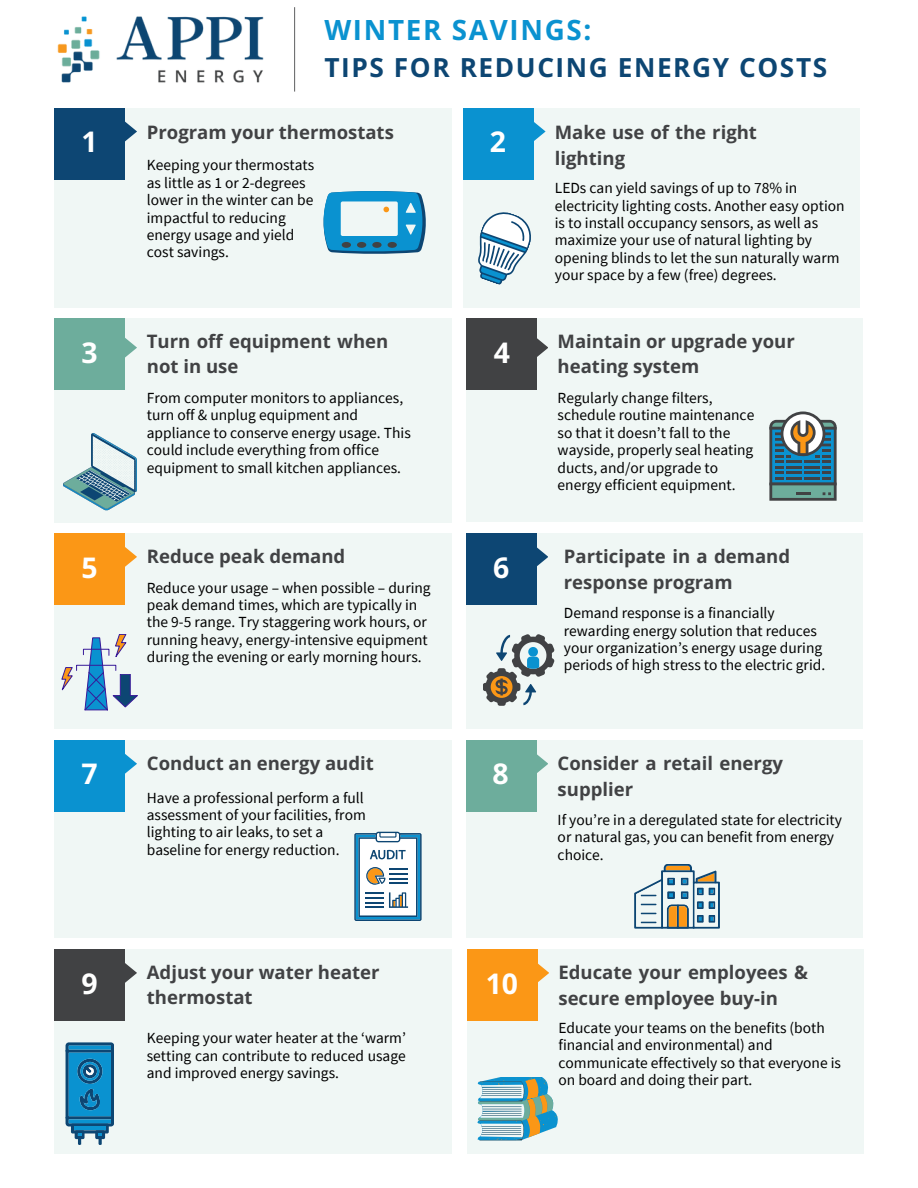
<style>
.page{position:relative;width:918px;height:1188px;background:#fff}
.page>*{position:absolute;margin:0;border:0;box-sizing:border-box;transform-origin:0 0}
.t1{font:700 28.35px "Open Sans";color:#fff}
.t2{font:700 27.75px "Open Sans";letter-spacing:.06em;color:#0a92d0}
.t3{font:700 26.25px "Open Sans";letter-spacing:.06em;color:#0d4673}
.t4{font:700 18.6px/25.5px "Open Sans";color:#414244}
.t5{font:15.45px/17.4px "Source Sans Pro";color:#000}
</style>
<div class="page">
<div style="left:54px;top:318px;width:400px;height:204px;background:#f0f7f5"></div>
<svg style="left:126px;top:338px;width:11px;height:19px"></svg>
<div style="left:54px;top:318px;width:72px;height:72px;background:#6dad9c"></div>
<div style="left:54px;top:533px;width:400px;height:196px;background:#f0f7f5"></div>
<svg style="left:126px;top:548px;width:11px;height:18px"></svg>
<div style="left:54px;top:533px;width:72px;height:72px;background:#fb9716"></div>
<div style="left:54px;top:740px;width:400px;height:200px;background:#f0f7f5"></div>
<svg style="left:126px;top:754px;width:11px;height:19px"></svg>
<div style="left:54px;top:740px;width:72px;height:72px;background:#0a92d0"></div>
<div style="left:54px;top:950px;width:400px;height:204px;background:#f0f7f5"></div>
<svg style="left:126px;top:964px;width:11px;height:18px"></svg>
<div style="left:54px;top:950px;width:72px;height:71px;background:#414244"></div>
<div style="left:466px;top:318px;width:399px;height:204px;background:#f0f7f5"></div>
<svg style="left:537px;top:338px;width:11px;height:19px"></svg>
<div style="left:466px;top:318px;width:71px;height:72px;background:#414244"></div>
<div style="left:466px;top:533px;width:399px;height:196px;background:#f0f7f5"></div>
<svg style="left:537px;top:547px;width:11px;height:19px"></svg>
<div style="left:466px;top:533px;width:71px;height:72px;background:#0d4673"></div>
<div style="left:466px;top:740px;width:399px;height:200px;background:#f0f7f5"></div>
<svg style="left:537px;top:754px;width:11px;height:19px"></svg>
<div style="left:466px;top:740px;width:71px;height:72px;background:#6dad9c"></div>
<div style="left:467px;top:950px;width:399px;height:204px;background:#f0f7f5"></div>
<svg style="left:538px;top:963px;width:11px;height:19px"></svg>
<div style="left:467px;top:950px;width:71px;height:71px;background:#fb9716"></div>
<div style="left:463px;top:108px;width:399px;height:200px;background:#f0f7f5"></div>
<svg style="left:534px;top:122px;width:12px;height:19px"></svg>
<div style="left:463px;top:108px;width:71px;height:72px;background:#0a92d0"></div>
<svg style="left:478px;top:212px;width:53px;height:73px"></svg>
<svg style="left:63px;top:433px;width:74px;height:78px"></svg>
<div style="left:54px;top:108px;width:400px;height:200px;background:#f0f7f5"></div>
<svg style="left:126px;top:122px;width:11px;height:19px"></svg>
<div style="left:54px;top:108px;width:72px;height:72px;background:#0d4673"></div>
<svg style="left:323px;top:191px;width:103px;height:63px"></svg>
<div style="left:76px;top:665px;width:40px;height:6px;border:1px solid #381999"></div>
<svg style="left:61px;top:667px;width:12px;height:24px"></svg>
<svg style="left:82px;top:634px;width:56px;height:77px"></svg>
<svg style="left:769px;top:412px;width:68px;height:89px"></svg>
<svg style="left:483px;top:634px;width:71px;height:72px"></svg>
<svg style="left:354px;top:832px;width:68px;height:89px"></svg>
<svg style="left:634px;top:864px;width:86px;height:65px"></svg>
<svg style="left:477px;top:1077px;width:81px;height:63px"></svg>
<img style="left:57px;top:16px;width:207px;height:67px">
<svg style="left:66px;top:1042px;width:48px;height:103px;background:#2984b4"></svg>
<hr style="left:294px;top:7px;width:1px;height:85px;background:#414244">
<p class="t2" style="left:324px;top:10px;width:269px">WINTER SAVINGS:</p>
<p class="t3" style="left:324px;top:49px;width:504px">TIPS FOR REDUCING ENERGY COSTS</p>
<p class="t1" style="left:81px;top:122px;width:18px">1</p>
<p class="t4" style="left:147px;top:119px;width:249px">Program your thermostats</p>
<p class="t5" style="left:147px;top:156px;width:169px">Keeping your thermostats as little as 1 or 2-degrees lower in the winter can be impactful to reducing energy usage and yield cost savings.</p>
<p class="t1" style="left:490px;top:122px;width:18px">2</p>
<p class="t4" style="left:555px;top:119px;width:204px">Make use of the right lighting</p>
<p class="t5" style="left:555px;top:179px;width:291px">LEDs can yield savings of up to 78% in electricity lighting costs. Another easy option is to install occupancy sensors, as well as maximize your use of natural lighting by opening blinds to let the sun naturally warm your space by a few (free) degrees.</p>
<p class="t1" style="left:81px;top:332px;width:18px">3</p>
<p class="t4" style="left:147px;top:328px;width:243px">Turn off equipment when not in use</p>
<p class="t1" style="left:494px;top:332px;width:18px">4</p>
<p class="t4" style="left:558px;top:328px;width:239px">Maintain or upgrade your heating system</p>
<p class="t5" style="left:147px;top:389px;width:265px">From computer monitors to appliances, turn off &amp; unplug equipment and appliance to conserve energy usage. This could include everything from office equipment to small kitchen appliances.</p>
<p class="t5" style="left:558px;top:389px;width:198px">Regularly change filters, schedule routine maintenance so that it doesn’t fall to the wayside, properly seal heating ducts, and/or upgrade to energy efficient equipment.</p>
<p class="t1" style="left:81px;top:547px;width:18px">5</p>
<p class="t4" style="left:147px;top:543px;width:200px">Reduce peak demand</p>
<p class="t5" style="left:147px;top:579px;width:285px">Reduce your usage – when possible – during peak demand times, which are typically in the 9-5 range. Try staggering work hours, or running heavy, energy-intensive equipment during the evening or early morning hours.</p>
<p class="t1" style="left:493px;top:547px;width:18px">6</p>
<p class="t4" style="left:564px;top:543px;width:228px">Participate in a demand response program</p>
<p class="t5" style="left:564px;top:604px;width:263px">Demand response is a financially rewarding energy solution that reduces your organization’s energy usage during periods of high stress to the electric grid.</p>
<p class="t1" style="left:81px;top:754px;width:18px">7</p>
<p class="t4" style="left:147px;top:750px;width:229px">Conduct an energy audit</p>
<p class="t5" style="left:147px;top:788px;width:221px">Have a professional perform a full assessment of your facilities, from lighting to air leaks, to set a baseline for energy reduction.</p>
<p class="t1" style="left:493px;top:754px;width:18px">8</p>
<p class="t4" style="left:558px;top:750px;width:227px">Consider a retail energy supplier</p>
<p class="t5" style="left:558px;top:811px;width:286px">If you’re in a deregulated state for electricity or natural gas, you can benefit from energy choice.</p>
<p class="t1" style="left:81px;top:963px;width:18px">9</p>
<p class="t4" style="left:147px;top:959px;width:234px">Adjust your water heater thermostat</p>
<p class="t1" style="left:486px;top:963px;width:34px">10</p>
<p class="t4" style="left:558px;top:959px;width:251px">Educate your employees &amp; secure employee buy-in</p>
<p class="t5" style="left:147px;top:1029px;width:261px;text-align:justify">Keeping your water heater at the ‘warm’ setting can contribute to reduced usage and improved energy savings.</p>
<p class="t5" style="left:558px;top:1019px;width:284px">Educate your teams on the benefits (both financial and environmental) and communicate effectively so that everyone is on board and doing their part.</p>
</div>
